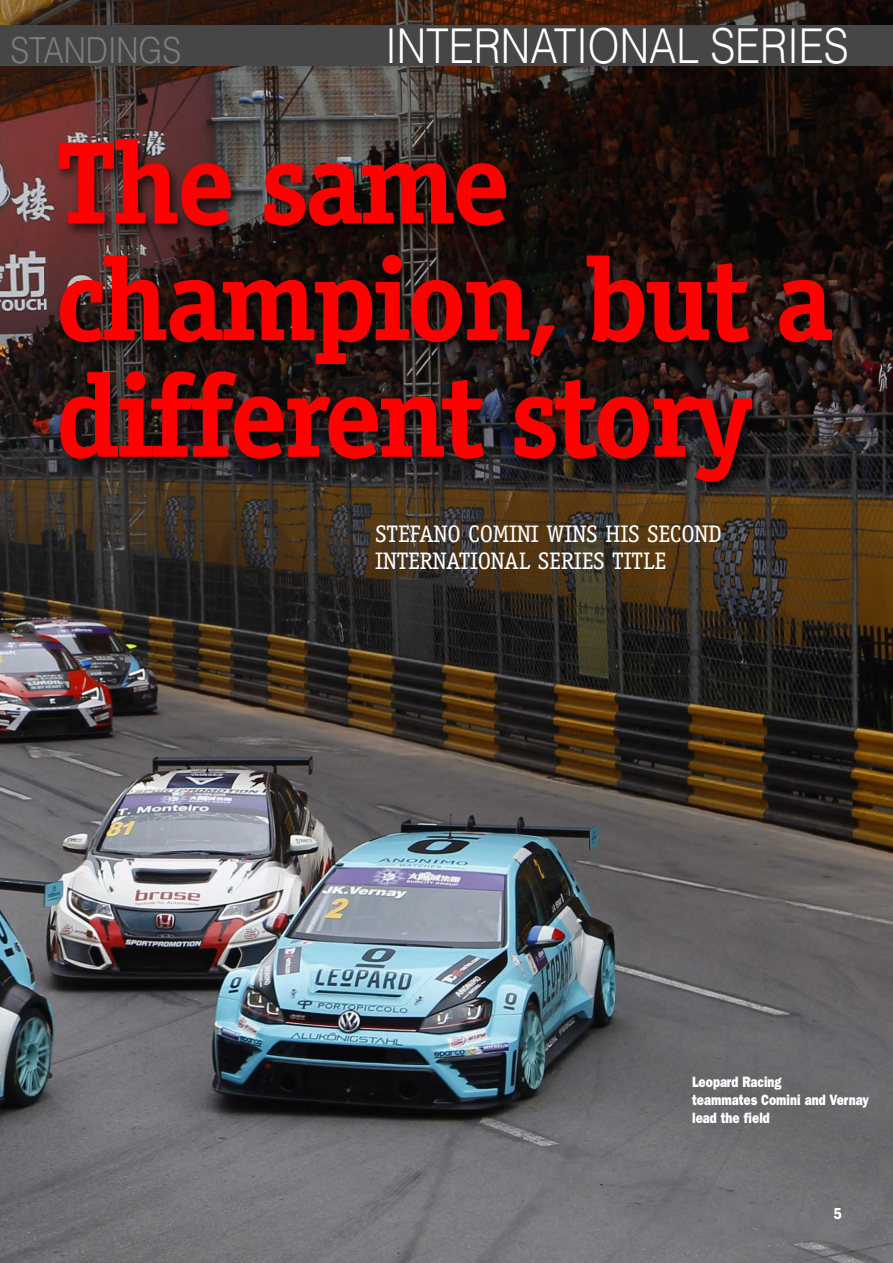
<style>
.page{position:relative;width:893px;height:1263px;background:#fff}
.page>*{position:absolute;margin:0;border:0;box-sizing:border-box;transform-origin:0 0}
.t1{font:700 118.05px/116.6px "Officina Serif Std";letter-spacing:-.045em;color:#f00}
.t2{font:300 48px "Helvetica LT Std";color:#fff;scale:.85 1}
.t3{font:300 36px "Helvetica LT Std";color:#7d7c7d;scale:.85 1}
.t4{font:24px/27px "Officina Serif Std";letter-spacing:-.005em;color:#fff}
.t5{font:16.5px "ITC Franklin Gothic Std Dm Cd";color:#fff}
.t6{font:15px/18px "ITC Franklin Gothic Std Hvy";color:#fff;scale:.8 1}
</style>
<div class="page">
<img style="left:0;top:0;width:893px;height:1263px">
<div style="left:0;top:26px;width:893px;height:40px;background:#474647"></div>
<img style="left:45px;top:118px;width:848px;height:475px">
<h3 class="t3" style="left:11px;top:29px;width:202px">STANDINGS</h3>
<h2 class="t2" style="left:385px;top:18px;width:547px">INTERNATIONAL SERIES</h2>
<h1 class="t1" style="left:55px;top:135px;width:780px">The same champion, but a different story</h1>
<p class="t4" style="left:375px;top:523px;width:348px">STEFANO COMINI WINS HIS SECOND<br>INTERNATIONAL SERIES TITLE</p>
<p class="t6" style="left:692px;top:1074px;width:222px">Leopard Racing<br>teammates Comini and Vernay lead the field</p>
<p class="t5" style="left:833px;top:1203px;width:10px">5</p>
</div>
